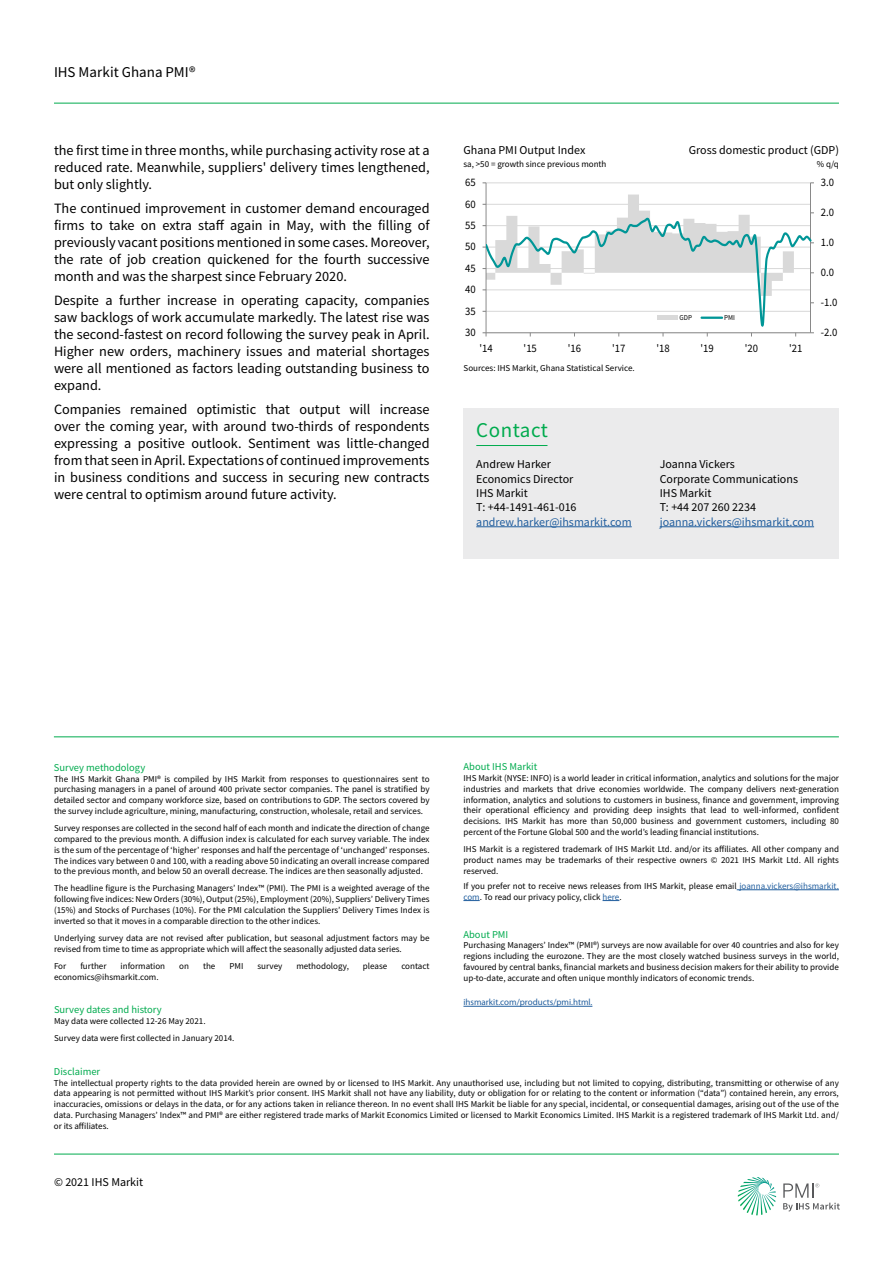
<style>
.page{position:relative;width:893px;height:1263px;background:#fff}
.page>*{position:absolute;margin:0;border:0;box-sizing:border-box;transform-origin:0 0}
.t1{font:21px "Source Sans Pro";letter-spacing:.025em;color:#00ab4e}
.t2{font:15px "Source Sans Pro";color:#000}
.t3{font:14.25px/17.1px "Source Sans Pro";color:#000;text-align:justify}
.t4{font:12px/14.4px "Source Sans Pro";color:#000}
.t5{font:12px "Source Sans Pro";color:#215e9e}
.t6{font:11.4px "Source Sans Pro";letter-spacing:-.005em;color:#000;scale:.93 1}
.t7{font:10.5px "Source Sans Pro";color:#00ab4e}
.t8{font:9px/10.8px "Source Sans Pro";color:#000;text-align:justify}
.t9{font:9px "Myriad Pro";color:#215e9e}
.t10{font:7.5px "Source Sans Pro";color:#000;scale:.93 1}
.s1{color:#215e9e}
</style>
<div class="page">
<hr style="left:54px;top:103px;width:785px;height:1px;background:#00ab4e">
<svg style="left:738px;top:1177px;width:38px;height:38px"></svg>
<svg style="left:783px;top:1183px;width:57px;height:28px"></svg>
<hr style="left:54px;top:1154px;width:785px;height:1px;background:#00ab4e">
<hr style="left:54px;top:736px;width:785px;height:1px;background:#00ab4e">
<hr style="left:486px;top:182px;width:324px;height:1px;background:#d9d9d9">
<hr style="left:810px;top:183px;width:1px;height:150px;background:#868686">
<hr style="left:486px;top:183px;width:1px;height:150px;background:#868686">
<svg style="left:483px;top:195px;width:331px;height:141px"></svg>
<hr style="left:657px;top:316px;width:20px;height:4px;background:#d9d9d9">
<hr style="left:701px;top:317px;width:21px;height:2px;background:#009697">
<hr style="left:737px;top:889px;width:102px;height:1px;background:#215e9e">
<svg style="left:463px;top:900px;width:17px;height:1px"></svg>
<svg style="left:603px;top:900px;width:16px;height:1px"></svg>
<div style="left:464px;top:459px;width:375px;height:100px;background:#ebebec"></div>
<hr style="left:476px;top:526px;width:156px;height:1px;background:#215e9e">
<hr style="left:660px;top:526px;width:154px;height:1px;background:#215e9e">
<div style="left:464px;top:408px;width:375px;height:51px;background:#ebebec"></div>
<hr style="left:476px;top:445px;width:71px;height:1px;background:#00ab4e">
<hr style="left:463px;top:1006px;width:129px;height:1px;background:#215e9e">
<h2 class="t2" style="left:54px;top:63px;width:143px">IHS Markit Ghana PMI®</h2>
<h3 class="t3" style="left:54px;top:142px;width:377px">the first time in three months, while purchasing activity rose at a reduced rate. Meanwhile, suppliers' delivery times lengthened, but only slightly.</h3>
<p class="t3" style="left:54px;top:200px;width:377px">The continued improvement in customer demand encouraged firms to take on extra staff again in May, with the filling of previously vacant positions mentioned in some cases. Moreover, the rate of job creation quickened for the fourth successive month and was the sharpest since February 2020.</p>
<p class="t3" style="left:54px;top:291px;width:377px">Despite a further increase in operating capacity, companies saw backlogs of work accumulate markedly. The latest rise was the second-fastest on record following the survey peak in April.<br>Higher new orders, machinery issues and material shortages were all mentioned as factors leading outstanding business to expand.</p>
<p class="t3" style="left:54px;top:400px;width:377px">Companies remained optimistic that output will increase over the coming year, with around two-thirds of respondents expressing a positive outlook. Sentiment was little-changed from that seen in April. Expectations of continued improvements in business conditions and success in securing new contracts were central to optimism around future activity.</p>
<h3 class="t4" style="left:463px;top:142px;width:123px">Ghana PMI Output Index</h3>
<p class="t8" style="left:463px;top:159px;width:145px">sa, &gt;50 = growth since previous month</p>
<p class="t6" style="left:465px;top:175px;width:13px">65</p>
<p class="t6" style="left:465px;top:197px;width:13px">60</p>
<p class="t6" style="left:465px;top:218px;width:13px">55</p>
<p class="t6" style="left:465px;top:240px;width:13px">50</p>
<p class="t6" style="left:465px;top:261px;width:13px">45</p>
<p class="t6" style="left:465px;top:282px;width:13px">40</p>
<p class="t6" style="left:465px;top:304px;width:13px">35</p>
<p class="t6" style="left:465px;top:325px;width:13px">30</p>
<h3 class="t4" style="left:689px;top:142px;width:152px">Gross domestic product (GDP)</h3>
<p class="t8" style="left:817px;top:159px;width:24px">% q/q</p>
<p class="t6" style="left:821px;top:175px;width:16px">3.0</p>
<p class="t6" style="left:821px;top:205px;width:16px">2.0</p>
<p class="t6" style="left:821px;top:235px;width:16px">1.0</p>
<p class="t6" style="left:821px;top:265px;width:16px">0.0</p>
<p class="t10" style="left:680px;top:313px;width:15px">GDP</p>
<p class="t10" style="left:724px;top:313px;width:13px">PMI</p>
<p class="t6" style="left:821px;top:295px;width:19px">-1.0</p>
<p class="t6" style="left:821px;top:325px;width:19px">-2.0</p>
<p class="t6" style="left:479px;top:341px;width:16px">'14</p>
<p class="t6" style="left:524px;top:341px;width:16px">'15</p>
<p class="t6" style="left:568px;top:341px;width:16px">'16</p>
<p class="t6" style="left:612px;top:341px;width:16px">'17</p>
<p class="t6" style="left:656px;top:341px;width:16px">'18</p>
<p class="t6" style="left:701px;top:341px;width:16px">'19</p>
<p class="t6" style="left:745px;top:341px;width:16px">'20</p>
<p class="t6" style="left:789px;top:341px;width:16px">'21</p>
<p class="t8" style="left:464px;top:363px;width:173px">Sources: IHS Markit, Ghana Statistical Service.</p>
<h1 class="t1" style="left:476px;top:416px;width:73px">Contact</h1>
<h3 class="t4" style="left:476px;top:457px;width:102px">Andrew Harker<br>Economics Director<br>IHS Markit<br>T: +44-1491-461-016</h3>
<h3 class="t5" style="left:476px;top:514px;width:157px">andrew.harker@ihsmarkit.com</h3>
<h3 class="t4" style="left:660px;top:457px;width:140px">Joanna Vickers<br>Corporate Communications<br>IHS Markit<br>T: +44 207 260 2234</h3>
<h3 class="t5" style="left:660px;top:514px;width:156px">joanna.vickers@ihsmarkit.com</h3>
<p class="t7" style="left:54px;top:760px;width:93px">Survey methodology</p>
<p class="t8" style="left:54px;top:773px;width:377px">The IHS Markit Ghana PMI® is compiled by IHS Markit from responses to questionnaires sent to purchasing managers in a panel of around 400 private sector companies. The panel is stratified by detailed sector and company workforce size, based on contributions to GDP. The sectors covered by the survey include agriculture, mining, manufacturing, construction, wholesale, retail and services.</p>
<p class="t8" style="left:54px;top:823px;width:377px">Survey responses are collected in the second half of each month and indicate the direction of change compared to the previous month. A diffusion index is calculated for each survey variable. The index is the sum of the percentage of ‘higher’ responses and half the percentage of ‘unchanged’ responses.<br>The indices vary between 0 and 100, with a reading above 50 indicating an overall increase compared to the previous month, and below 50 an overall decrease. The indices are then seasonally adjusted.</p>
<p class="t8" style="left:54px;top:883px;width:377px">The headline figure is the Purchasing Managers’ Index™ (PMI). The PMI is a weighted average of the following five indices: New Orders (30%), Output (25%), Employment (20%), Suppliers’ Delivery Times (15%) and Stocks of Purchases (10%). For the PMI calculation the Suppliers’ Delivery Times Index is inverted so that it moves in a comparable direction to the other indices.</p>
<p class="t8" style="left:54px;top:933px;width:377px">Underlying survey data are not revised after publication, but seasonal adjustment factors may be revised from time to time as appropriate which will affect the seasonally adjusted data series.</p>
<p class="t8" style="left:54px;top:960px;width:14px">For</p>
<p class="t8" style="left:80px;top:960px;width:28px">further</p>
<p class="t8" style="left:121px;top:960px;width:46px">information</p>
<p class="t8" style="left:179px;top:960px;width:11px">on</p>
<p class="t8" style="left:203px;top:960px;width:14px">the</p>
<p class="t8" style="left:229px;top:960px;width:16px">PMI</p>
<p class="t8" style="left:257px;top:960px;width:26px">survey</p>
<p class="t8" style="left:296px;top:960px;width:54px">methodology,</p>
<p class="t8" style="left:363px;top:960px;width:26px">please</p>
<p class="t8" style="left:401px;top:960px;width:30px">contact</p>
<p class="t8" style="left:54px;top:971px;width:106px">economics@ihsmarkit.com.</p>
<p class="t7" style="left:54px;top:1003px;width:109px">Survey dates and history</p>
<p class="t8" style="left:54px;top:1012px;width:182px;line-height:17.2px">May data were collected 12-26 May 2021.<br>Survey data were first collected in January 2014.</p>
<p class="t7" style="left:464px;top:760px;width:75px">About IHS Markit</p>
<p class="t8" style="left:464px;top:773px;width:377px">IHS Markit (NYSE: INFO) is a world leader in critical information, analytics and solutions for the major industries and markets that drive economies worldwide. The company delivers next-generation information, analytics and solutions to customers in business, finance and government, improving their operational efficiency and providing deep insights that lead to well-informed, confident decisions. IHS Markit has more than 50,000 business and government customers, including 80 percent of the Fortune Global 500 and the world’s leading financial institutions.</p>
<p class="t8" style="left:464px;top:844px;width:377px">IHS Markit is a registered trademark of IHS Markit Ltd. and/or its affiliates. All other company and product names may be trademarks of their respective owners © 2021 IHS Markit Ltd. All rights reserved.</p>
<p class="t8" style="left:463px;top:881px;width:377px">If you prefer not to receive news releases from IHS Markit, please email <span class="s1">joanna.vickers@ihsmarkit. com</span>. To read our privacy policy, click <span class="s1">here</span>.</p>
<p class="t7" style="left:463px;top:927px;width:46px">About PMI</p>
<p class="t8" style="left:463px;top:940px;width:377px">Purchasing Managers’ Index™ (PMI®) surveys are now available for over 40 countries and also for key regions including the eurozone. They are the most closely watched business surveys in the world, favoured by central banks, financial markets and business decision makers for their ability to provide up-to-date, accurate and often unique monthly indicators of economic trends.</p>
<p class="t9" style="left:463px;top:997px;width:130px">ihsmarkit.com/products/pmi.html.</p>
<p class="t7" style="left:54px;top:1065px;width:48px">Disclaimer</p>
<p class="t8" style="left:54px;top:1077px;width:786px">The intellectual property rights to the data provided herein are owned by or licensed to IHS Markit. Any unauthorised use, including but not limited to copying, distributing, transmitting or otherwise of any data appearing is not permitted without IHS Markit’s prior consent. IHS Markit shall not have any liability, duty or obligation for or relating to the content or information (“data”) contained herein, any errors, inaccuracies, omissions or delays in the data, or for any actions taken in reliance thereon. In no event shall IHS Markit be liable for any special, incidental, or consequential damages, arising out of the use of the data. Purchasing Managers’ Index™ and PMI® are either registered trade marks of Markit Economics Limited or licensed to Markit Economics Limited. IHS Markit is a registered trademark of IHS Markit Ltd. and/ or its affiliates.</p>
<h3 class="t4" style="left:54px;top:1175px;width:91px">© 2021 IHS Markit</h3>
</div>
